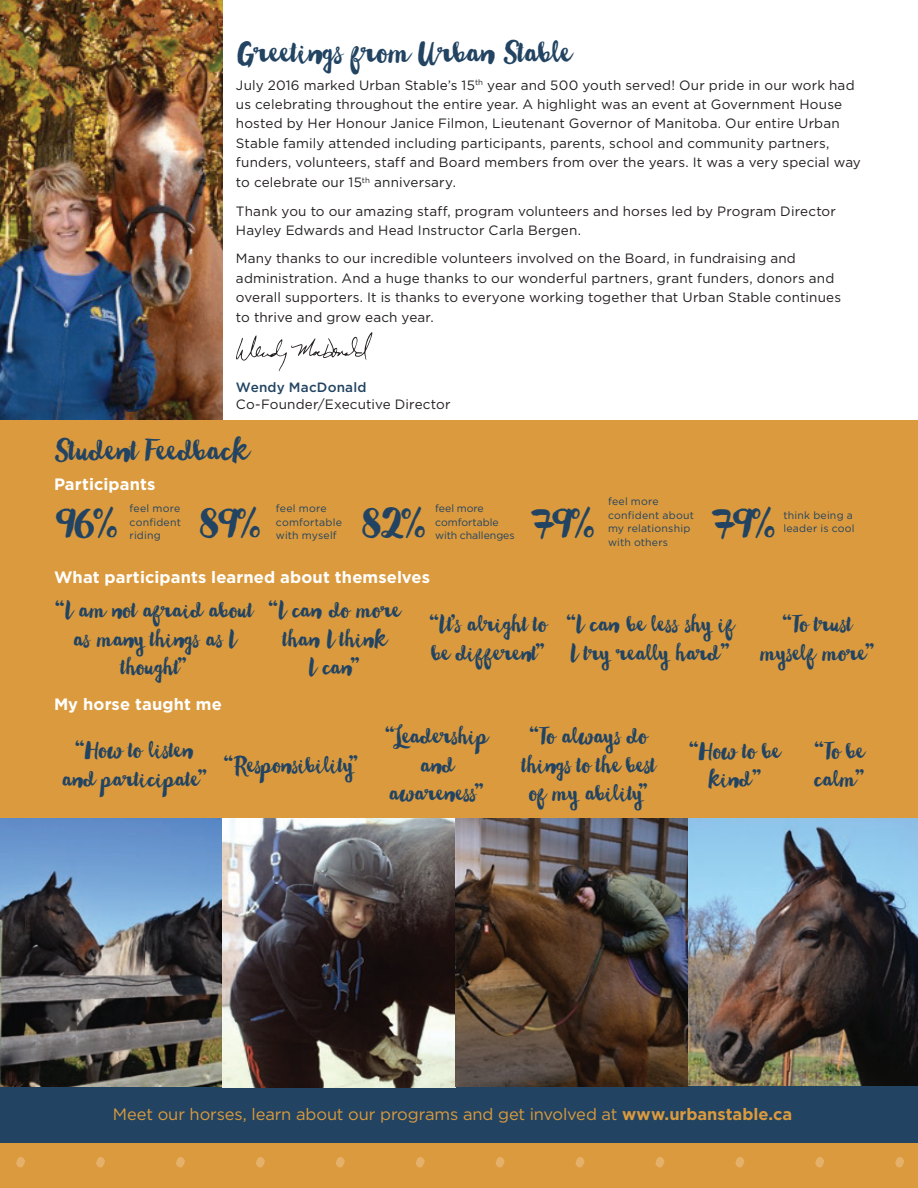
<style>
.page{position:relative;width:918px;height:1188px;background:#fff}
.page>*{position:absolute;margin:0;border:0;box-sizing:border-box;transform-origin:0 0}
.t1{font:82.95px "Wanderlust Letters";color:#e4b06a}
.t2{font:45px "Wanderlust Letters";letter-spacing:-.04em;color:#224462}
.t3{font:36px "Wanderlust Letters";letter-spacing:.01em;color:#224462}
.t4{font:27px/28.5px "Wanderlust Letters";letter-spacing:.01em;color:#224462;text-align:center}
.t5{font:16.5px "Gotham";letter-spacing:-.005em;color:#db9a3d}
.t6{font:700 16.5px "Gotham";letter-spacing:.005em;color:#fff}
.t7{font:13.5px/19.5px "Gotham";letter-spacing:.01em;color:#231f20}
.t8{font:500 13.5px "Gotham";letter-spacing:.015em;color:#224462}
.t9{font:10.5px/13.5px "Gotham";letter-spacing:.015em;color:#224462}
.t10{font:10.5px/13.5px "Gotham";letter-spacing:-.005em;color:#224462}
.s1{font-weight:700}
</style>
<div class="page">
<div style="left:0;top:1143px;width:918px;height:45px;background:#db9a3d"></div>
<div style="left:0;top:819px;width:918px;height:324px;background:#224462"></div>
<div style="left:0;top:420px;width:918px;height:399px;background:#db9a3d"></div>
<hr style="left:917px;top:0;width:1px;height:129px;background:#224462">
<svg style="left:236px;top:332px;width:136px;height:39px"></svg>
<img style="left:0;top:0;width:222px;height:420px">
<img style="left:0;top:819px;width:688px;height:268px">
<img style="left:688px;top:819px;width:230px;height:266px">
<h3 class="t3" style="left:236px;top:30px;width:335px">Greetings from Urban Stable</h3>
<p class="t7" style="left:236px;top:75px;width:626px">July 2016 marked Urban Stable’s 15<sup>th</sup> year and 500 youth served! Our pride in our work had us celebrating throughout the entire year. A highlight was an event at Government House hosted by Her Honour Janice Filmon, Lieutenant Governor of Manitoba. Our entire Urban Stable family attended including participants, parents, school and community partners, funders, volunteers, staff and Board members from over the years. It was a very special way to celebrate our 15<sup>th</sup> anniversary.</p>
<p class="t7" style="left:236px;top:201px;width:602px">Thank you to our amazing staff, program volunteers and horses led by Program Director<br>Hayley Edwards and Head Instructor Carla Bergen.</p>
<p class="t7" style="left:236px;top:249px;width:607px">Many thanks to our incredible volunteers involved on the Board, in fundraising and administration. And a huge thanks to our wonderful partners, grant funders, donors and overall supporters. It is thanks to everyone working together that Urban Stable continues to thrive and grow each year.</p>
<p class="t8" style="left:236px;top:380px;width:132px">Wendy MacDonald</p>
<p class="t7" style="left:236px;top:394px;width:216px">Co-Founder/Executive Director</p>
<h3 class="t3" style="left:54px;top:427px;width:195px">Student Feedback</h3>
<p class="t6" style="left:54px;top:475px;width:103px">Participants</p>
<h2 class="t2" style="left:54px;top:495px;width:65px">96%</h2>
<p class="t9" style="left:130px;top:502px;width:53px;text-align:justify">feel more confident riding</p>
<h2 class="t2" style="left:199px;top:495px;width:63px">89%</h2>
<p class="t9" style="left:276px;top:502px;width:68px">feel more comfortable with myself</p>
<h2 class="t2" style="left:361px;top:495px;width:66px">82%</h2>
<p class="t10" style="left:435px;top:502px;width:81px">feel more comfortable with challenges</p>
<h2 class="t2" style="left:533px;top:495px;width:63px">79%</h2>
<p class="t9" style="left:608px;top:495px;width:88px">feel more confident about my relationship with others</p>
<h2 class="t2" style="left:714px;top:495px;width:63px">79%</h2>
<p class="t9" style="left:784px;top:508px;width:73px">think being a leader is cool</p>
<p class="t6" style="left:54px;top:567px;width:377px">What participants learned about themselves</p>
<h3 class="t4" style="left:55px;top:595px;width:198px">“I am not afraid about as many things as I thought”</h3>
<h3 class="t4" style="left:269px;top:595px;width:132px">“I can do more than I think<br>I can”</h3>
<h3 class="t4" style="left:429px;top:609px;width:118px;text-align:left">“It’s alright to be different”</h3>
<h3 class="t4" style="left:566px;top:609px;width:168px;text-align:left">“I can be less shy if<br>I try really hard”</h3>
<h3 class="t4" style="left:758px;top:609px;width:117px">“To trust myself more”</h3>
<p class="t6" style="left:54px;top:694px;width:169px">My horse taught me</p>
<h3 class="t4" style="left:61px;top:735px;width:148px">“How to listen and participate”</h3>
<h3 class="t4" style="left:224px;top:749px;width:136px">“Responsibility”</h3>
<h3 class="t4" style="left:385px;top:721px;width:103px">“Leadership and awareness”</h3>
<h3 class="t4" style="left:521px;top:721px;width:135px">“To always do things to the best of my ability”</h3>
<h3 class="t4" style="left:689px;top:735px;width:91px">“How to be kind”</h3>
<h3 class="t4" style="left:813px;top:735px;width:53px;text-align:left">“To be calm”</h3>
<p class="t5" style="left:113px;top:1105px;width:681px">Meet our horses, learn about our programs and get involved at <span class="s1">www.urbanstable.ca</span></p>
<h1 class="t1" style="left:15px;top:1107px;width:891px">· · · · · · · · · · · ·</h1>
</div>
